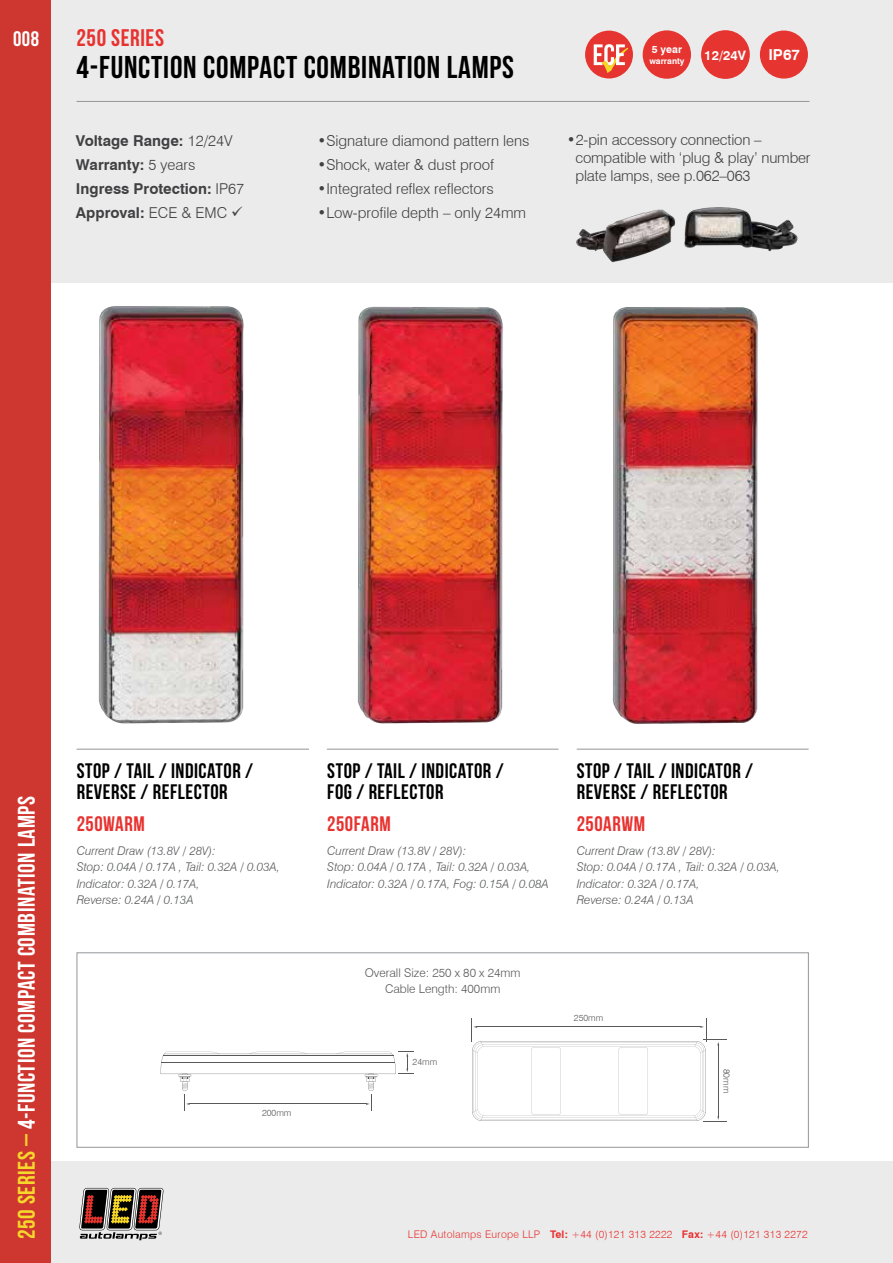
<style>
.page{position:relative;width:893px;height:1263px;background:#fff}
.page>*{position:absolute;margin:0;border:0;box-sizing:border-box;transform-origin:0 0}
.t1{font:31.5px "Bebas Neue";letter-spacing:.025em;color:#000}
.t2{font:24px "Bebas Neue";letter-spacing:.025em;color:#fff}
.t3{font:24px "Bebas Neue";letter-spacing:.025em;color:#e73230}
.t4{font:21px/21px "Bebas Neue";letter-spacing:.025em;color:#000}
.t5{font:21px "Bebas Neue";letter-spacing:.025em;color:#e73230}
.t6{font:21px "Bebas Neue";color:#fff}
.t7{font:700 15.15px "Swiss 721 BT";color:#fff}
.t8{font:300 15px/18px "Swiss 721 BT";color:#414042}
.t9{font:700 15px/24px "Swiss 721 BT";color:#414042}
.t10{font:700 13.05px "Swiss 721 BT";color:#fff}
.t11{font:italic 300 12px/16.5px "Swiss 721 BT";color:#58595b}
.t12{font:300 12px/16.5px "Swiss 721 BT";color:#58595b;text-align:center}
.t13{font:300 10.5px "Swiss 721 BT";letter-spacing:.025em;color:#e73230}
.t14{font:700 10.5px "Swiss 721 BT";color:#fff}
.t15{font:300 9px "Swiss 721 BT";color:#58595b}
.t16{font:700 8.55px "Swiss 721 BT";color:#fff}
.s1{font-weight:300}
.s2{color:#f6d72b}
.s3{font-weight:700}
</style>
<div class="page">
<div style="left:51px;top:1161px;width:842px;height:102px;background:#ebebeb"></div>
<div style="left:50px;top:0;width:843px;height:282px;background:#ebebeb"></div>
<div style="left:0;top:0;width:51px;height:1263px;background:#ce3730"></div>
<svg style="left:79px;top:1188px;width:84px;height:52px"></svg>
<hr style="left:77px;top:101px;width:732px;height:1px;background:#939598">
<div style="left:77px;top:952px;width:731px;height:195px;border:1px solid #939598"></div>
<img style="left:612px;top:307px;width:146px;height:417px">
<img style="left:98px;top:306px;width:146px;height:418px">
<img style="left:357px;top:306px;width:146px;height:418px">
<div style="left:585px;top:31px;width:48px;height:47px;background:#e63530;border-radius:50%"></div>
<svg style="left:594px;top:44px;width:34px;height:29px"></svg>
<div style="left:643px;top:30px;width:48px;height:49px;background:#e63530;border-radius:50%"></div>
<div style="left:701px;top:30px;width:49px;height:49px;background:#e63530;border-radius:50%"></div>
<div style="left:760px;top:31px;width:48px;height:48px;background:#e63530;border-radius:50%"></div>
<hr style="left:77px;top:749px;width:232px;height:1px;background:#939598">
<hr style="left:327px;top:749px;width:231px;height:1px;background:#939598">
<hr style="left:577px;top:749px;width:231px;height:1px;background:#939598">
<svg style="left:161px;top:1051px;width:253px;height:60px"></svg>
<svg style="left:472px;top:1018px;width:255px;height:104px"></svg>
<img style="left:576px;top:209px;width:99px;height:53px">
<img style="left:684px;top:207px;width:114px;height:45px">
<h3 class="t6" style="left:13px;top:27px;width:27px">008</h3>
<h2 class="t3" style="left:77px;top:25px;width:89px">250 SERIES</h2>
<h1 class="t1" style="left:77px;top:50px;width:439px">4-FUNCTION COMPACT COMBINATION LAMPS</h1>
<p class="t9" style="left:76px;top:129px;width:170px">Voltage Range: <span class="s1">12/24V<br></span>Warranty: <span class="s1">5 years<br></span>Ingress Protection: <span class="s1">IP67<br></span>Approval: <span class="s1">ECE &amp; EMC</span> ✓</p>
<p class="t8" style="left:317px;top:132px;width:214px">•Signature diamond pattern lens</p>
<p class="t8" style="left:317px;top:156px;width:178px">•Shock, water &amp; dust proof</p>
<p class="t8" style="left:317px;top:180px;width:178px">•Integrated reflex reflectors</p>
<p class="t8" style="left:317px;top:204px;width:210px">•Low-profile depth – only 24mm</p>
<p class="t14" style="left:652px;top:43px;width:32px">5 year</p>
<p class="t16" style="left:649px;top:55px;width:37px">warranty</p>
<p class="t10" style="left:704px;top:47px;width:43px">12/24V</p>
<p class="t7" style="left:768px;top:46px;width:33px">IP67</p>
<p class="t8" style="left:575px;top:131px;width:237px;text-indent:-9px">•2-pin accessory connection – compatible with ‘plug &amp; play’ number plate lamps, see p.062–063</p>
<h2 class="t2" style="left:13px;top:1239px;width:444px;rotate:-90deg"><span class="s2">250 SERIES –</span> 4-FUNCTION COMPACT COMBINATION LAMPS</h2>
<h3 class="t4" style="left:77px;top:760px;width:178px">STOP / TAIL / INDICATOR /<br>REVERSE / REFLECTOR</h3>
<h3 class="t5" style="left:77px;top:812px;width:69px">250WARM</h3>
<p class="t11" style="left:77px;top:842px;width:205px">Current Draw (13.8V / 28V):<br>Stop: 0.04A / 0.17A , Tail: 0.32A / 0.03A,<br>Indicator: 0.32A / 0.17A,<br>Reverse: 0.24A / 0.13A</p>
<p class="t15" style="left:262px;top:1108px;width:31px">200mm</p>
<h3 class="t4" style="left:327px;top:760px;width:178px">STOP / TAIL / INDICATOR /<br>FOG / REFLECTOR</h3>
<h3 class="t5" style="left:327px;top:812px;width:65px">250FARM</h3>
<p class="t11" style="left:327px;top:842px;width:223px">Current Draw (13.8V / 28V):<br>Stop: 0.04A / 0.17A , Tail: 0.32A / 0.03A,<br>Indicator: 0.32A / 0.17A, Fog: 0.15A / 0.08A</p>
<p class="t12" style="left:365px;top:964px;width:157px">Overall Size: 250 x 80 x 24mm<br>Cable Length: 400mm</p>
<p class="t15" style="left:413px;top:1056px;width:26px">24mm</p>
<h3 class="t4" style="left:577px;top:760px;width:178px">STOP / TAIL / INDICATOR /<br>REVERSE / REFLECTOR</h3>
<h3 class="t5" style="left:577px;top:812px;width:70px">250ARWM</h3>
<p class="t11" style="left:577px;top:842px;width:205px">Current Draw (13.8V / 28V):<br>Stop: 0.04A / 0.17A , Tail: 0.32A / 0.03A,<br>Indicator: 0.32A / 0.17A,<br>Reverse: 0.24A / 0.13A</p>
<p class="t15" style="left:574px;top:1012px;width:31px">250mm</p>
<p class="t15" style="left:732px;top:1068px;width:26px;rotate:90deg">80mm</p>
<p class="t13" style="left:408px;top:1228px;width:401px">LED Autolamps Europe LLP <span class="s3">Tel:</span> +44 (0)121 313 2222 <span class="s3">Fax:</span> +44 (0)121 313 2272</p>
</div>
